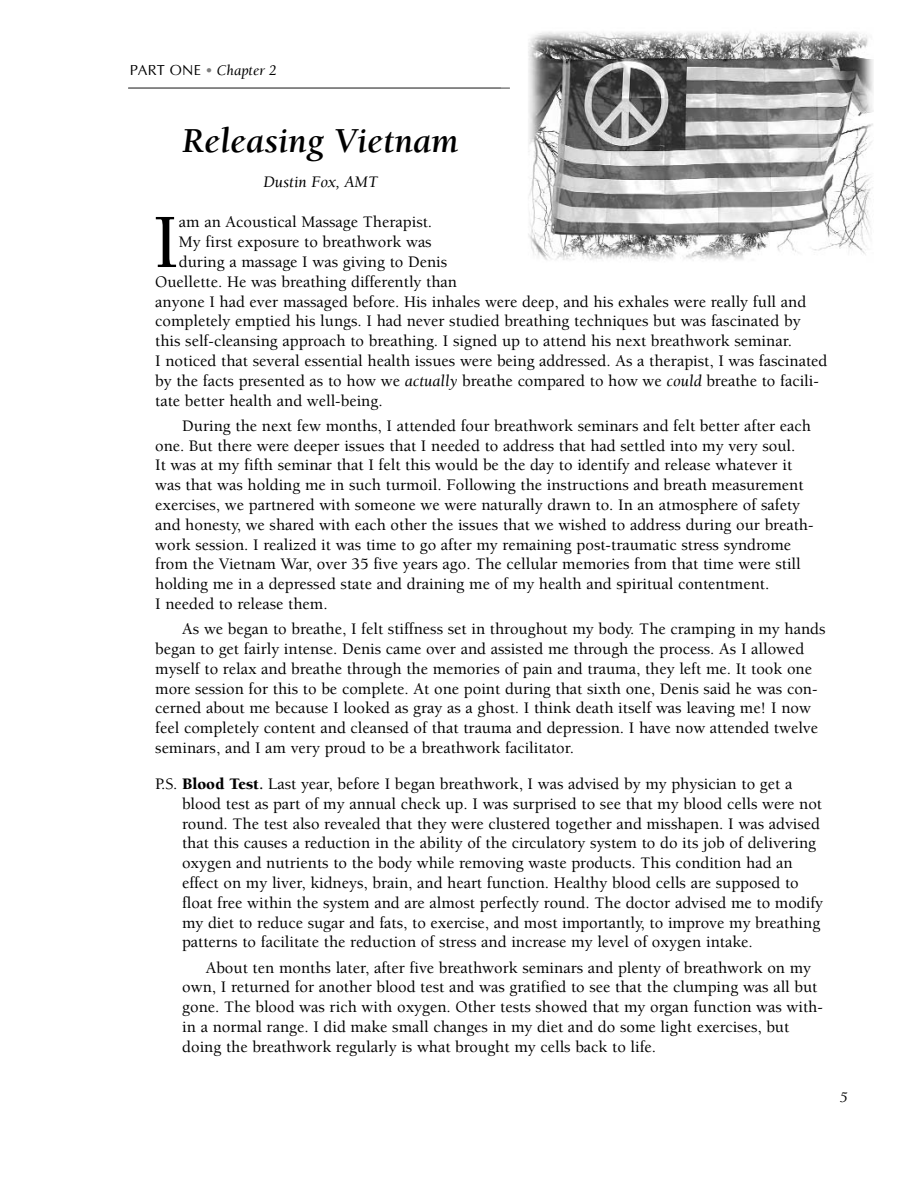
<style>
.page{position:relative;width:918px;height:1188px;background:#fff}
.page>*{position:absolute;margin:0;border:0;box-sizing:border-box;transform-origin:0 0}
.t1{font:500 78.9px "Berkeley";color:#000}
.t2{font:italic 700 36px "Berkeley";color:#000}
.t3{font:500 16.5px/19.8px "Berkeley";color:#000}
.t4{font:italic 16.5px "Berkeley";color:#000}
.t5{font:italic 15px "Berkeley";color:#000}
.s1{font-family:"Optane";font-style:normal}
.s2{color:#808080}
.s3{font-weight:400;font-style:italic}
.s4{font-weight:900}
.s5{font-weight:700}
</style>
<div class="page">
<img style="left:528px;top:32px;width:346px;height:229px">
<hr style="left:128px;top:87px;width:382px;height:2px;background:#808080">
<p class="t5" style="left:130px;top:64px;width:148px"><span class="s1">PART ONE</span> <span class="s2">•</span> Chapter 2</p>
<h2 class="t2" style="left:183px;top:127px;width:277px">Releasing Vietnam</h2>
<p class="t4" style="left:264px;top:175px;width:116px">Dustin Fox, AMT</p>
<h1 class="t1" style="left:153px;top:211px;width:28px">I</h1>
<p class="t3" style="left:179px;top:214px;width:255px">am an Acoustical Massage Therapist.</p>
<p class="t3" style="left:179px;top:234px;width:254px">My first exposure to breathwork was</p>
<p class="t3" style="left:179px;top:253px;width:270px">during a massage I was giving to Denis</p>
<p class="t3" style="left:155px;top:273px;width:303px">Ouellette. He was breathing differently than</p>
<p class="t3" style="left:155px;top:293px;width:652px">anyone I had ever massaged before. His inhales were deep, and his exhales were really full and</p>
<p class="t3" style="left:155px;top:313px;width:647px">completely emptied his lungs. I had never studied breathing techniques but was fascinated by</p>
<p class="t3" style="left:155px;top:333px;width:638px">this self-cleansing approach to breathing. I signed up to attend his next breathwork seminar.</p>
<p class="t3" style="left:155px;top:352px;width:674px">I noticed that several essential health issues were being addressed. As a therapist, I was fascinated</p>
<p class="t3" style="left:155px;top:372px;width:665px">by the facts presented as to how we <span class="s3">actually</span> breathe compared to how we <span class="s3">could</span> breathe to facili-</p>
<p class="t3" style="left:155px;top:392px;width:229px">tate better health and well-being.</p>
<p class="t3" style="left:155px;top:417px;width:660px;text-indent:27px">During the next few months, I attended four breathwork seminars and felt better after each one. But there were deeper issues that I needed to address that had settled into my very soul.<br>It was at my fifth seminar that I felt this would be the day to identify and release whatever it was that was holding me in such turmoil. Following the instructions and breath measurement exercises, we partnered with someone we were naturally drawn to. In an atmosphere of safety and honesty, we shared with each other the issues that we wished to address during our breath&shy;work session. I realized it was time to go after my remaining post-traumatic stress syndrome from the Vietnam War, over 35 five years ago. The cellular memories from that time were still holding me in a depressed state and draining me of my health and spiritual contentment.<br>I needed to release them.</p>
<p class="t3" style="left:155px;top:621px;width:672px;text-indent:27px">As we began to breathe, I felt stiffness set in throughout my body. The cramping in my hands began to get fairly intense. Denis came over and assisted me through the process. As I allowed myself to relax and breathe through the memories of pain and trauma, they left me. It took one more session for this to be complete. At one point during that sixth one, Denis said he was con&shy;cerned about me because I looked as gray as a ghost. I think death itself was leaving me! I now feel completely content and cleansed of that trauma and depression. I have now attended twelve seminars, and I am very proud to be a breathwork facilitator.</p>
<p class="t3" style="left:182px;top:775px;width:643px;text-indent:-27px">P.S. <span class="s4">Blood Test</span><span class="s5">.</span> Last year, before I began breathwork, I was advised by my physician to get a blood test as part of my annual check up. I was surprised to see that my blood cells were not round. The test also revealed that they were clustered together and misshapen. I was advised that this causes a reduction in the ability of the circulatory system to do its job of delivering oxygen and nutrients to the body while removing waste products. This condition had an effect on my liver, kidneys, brain, and heart function. Healthy blood cells are supposed to float free within the system and are almost perfectly round. The doctor advised me to modify my diet to reduce sugar and fats, to exercise, and most importantly, to improve my breathing patterns to facilitate the reduction of stress and increase my level of oxygen intake.</p>
<p class="t3" style="left:182px;top:959px;width:642px;text-indent:23px">About ten months later, after five breathwork seminars and plenty of breathwork on my own, I returned for another blood test and was gratified to see that the clumping was all but gone. The blood was rich with oxygen. Other tests showed that my organ function was with&shy;in a normal range. I did make small changes in my diet and do some light exercises, but doing the breathwork regularly is what brought my cells back to life.</p>
<p class="t5" style="left:840px;top:1091px;width:9px">5</p>
</div>
